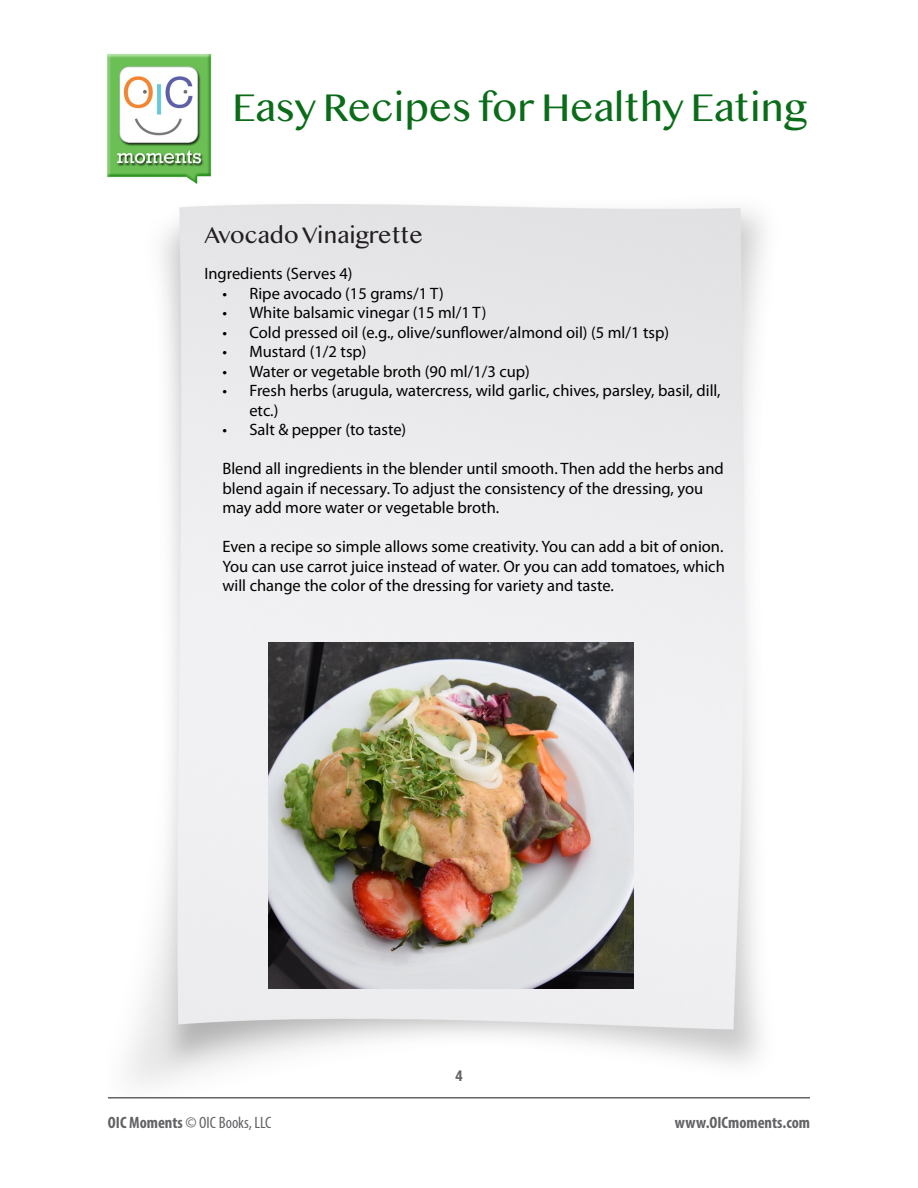
<style>
.page{position:relative;width:918px;height:1188px;background:#fff}
.page>*{position:absolute;margin:0;border:0;box-sizing:border-box;transform-origin:0 0}
.t1{font:36px "Bangla MN";letter-spacing:-.025em;color:#0a6c19}
.t2{font:21px "Bangla MN";letter-spacing:-.025em;color:#231f20}
.t3{font:16.5px/19.5px "Myriad Pro";color:#000}
.t4{font:condensed 16.5px "Myriad Pro";color:#636366}
.t5{font:700 condensed 16.5px "Myriad Pro";color:#636366}
.t6{font:700 condensed 15px "Helvetica Neue";color:#636366}
.s1{font-weight:700}
</style>
<div class="page">
<img style="left:129px;top:204px;width:635px;height:881px">
<hr style="left:108px;top:1097px;width:702px;height:2px;background:#636466">
<img style="left:107px;top:53px;width:105px;height:131px">
<img style="left:268px;top:643px;width:365px;height:345px">
<h1 class="t1" style="left:232px;top:83px;width:576px">Easy Recipes for Healthy Eating</h1>
<p class="t2" style="left:204px;top:221px;width:220px">Avocado Vinaigrette</p>
<p class="t3" style="left:204px;top:264px;width:150px">Ingredients (Serves 4)</p>
<p class="t3" style="left:222px;top:283px;width:223px">• Ripe avocado (15 grams/1 T)</p>
<p class="t3" style="left:222px;top:303px;width:266px">• White balsamic vinegar (15 ml/1 T)</p>
<p class="t3" style="left:222px;top:322px;width:448px">• Cold pressed oil (e.g., olive/sunflower/almond oil) (5 ml/1 tsp)</p>
<p class="t3" style="left:222px;top:342px;width:146px">• Mustard (1/2 tsp)</p>
<p class="t3" style="left:222px;top:361px;width:309px">• Water or vegetable broth (90 ml/1/3 cup)</p>
<p class="t3" style="left:249px;top:381px;width:473px;text-indent:-27px">• Fresh herbs (arugula, watercress, wild garlic, chives, parsley, basil, dill, etc.)</p>
<p class="t3" style="left:222px;top:420px;width:185px">• Salt &amp; pepper (to taste)</p>
<p class="t3" style="left:222px;top:459px;width:503px">Blend all ingredients in the blender until smooth. Then add the herbs and blend again if necessary. To adjust the consistency of the dressing, you may add more water or vegetable broth.</p>
<p class="t3" style="left:222px;top:537px;width:504px;text-align:justify">Even a recipe so simple allows some creativity. You can add a bit of onion.<br>You can use carrot juice instead of water. Or you can add tomatoes, which will change the color of the dressing for variety and taste.</p>
<p class="t6" style="left:455px;top:1063px;width:9px">4</p>
<p class="t4" style="left:108px;top:1113px;width:165px"><span class="s1">OIC Moments</span> © OIC Books, LLC</p>
<p class="t5" style="left:675px;top:1112px;width:137px">www.OICmoments.com</p>
</div>
